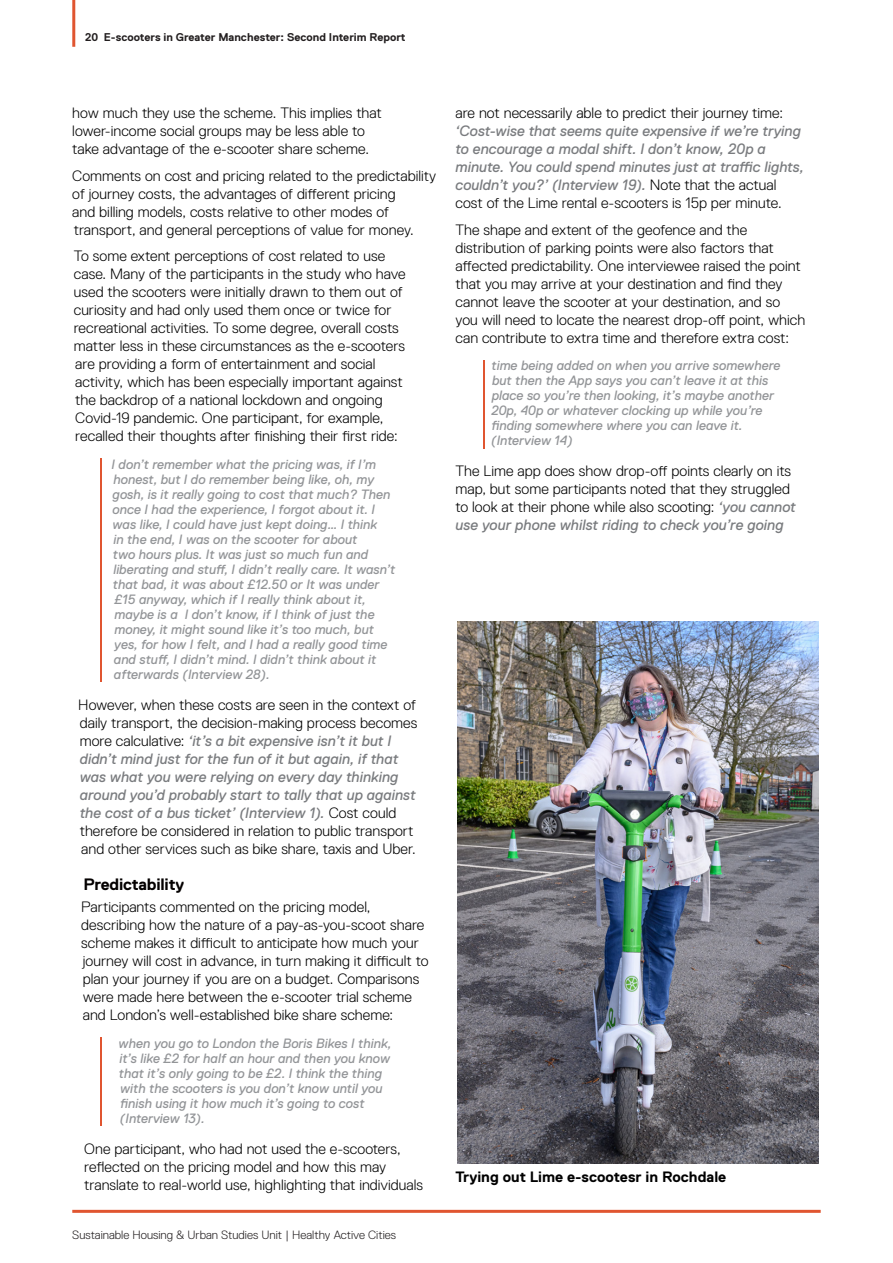
<style>
.page{position:relative;width:893px;height:1263px;background:#fff}
.page>*{position:absolute;margin:0;border:0;box-sizing:border-box;transform-origin:0 0}
.Heading_3_No_Number{font:700 16.5px "Replica Pro";letter-spacing:-.01em;color:#040101}
.t1{font:300 15px/18px "Replica Pro";color:#000}
.t2{font:italic 15px/18px "Replica Pro";color:#7a7c7f}
.t3{font:700 15px "Replica Pro";color:#000}
.Intense_Quote{font:italic 13.5px/15px "Replica Pro";color:#939598}
.t4{font:300 12px "Replica Pro";color:#231f20}
.t5{font:700 11.25px "Replica Pro";color:#231f20}
.s1{font-weight:400;font-style:italic;color:#7a7c7f}
.s2{font-weight:300;font-style:normal;color:#000}
</style>
<div class="page">
<hr style="left:100px;top:458px;width:2px;height:224px;background:#e05530">
<hr style="left:100px;top:1038px;width:2px;height:88px;background:#e05530">
<hr style="left:483px;top:360px;width:2px;height:88px;background:#e05530">
<img style="left:458px;top:621px;width:360px;height:542px">
<hr style="left:72px;top:0;width:3px;height:47px;background:#e05530">
<hr style="left:72px;top:1210px;width:749px;height:3px;background:#e05530">
<p class="t5" style="left:85px;top:31px;width:322px">20 E-scooters in Greater Manchester: Second Interim Report</p>
<p class="t1" style="left:72px;top:104px;width:311px">how much they use the scheme. This implies that lower-income social groups may be less able to take advantage of the e-scooter share scheme.</p>
<p class="t1" style="left:72px;top:166px;width:366px">Comments on cost and pricing related to the predictability of journey costs, the advantages of different pricing<br>and billing models, costs relative to other modes of transport, and general perceptions of value for money.</p>
<p class="t1" style="left:74px;top:247px;width:333px">To some extent perceptions of cost related to use case. Many of the participants in the study who have used the scooters were initially drawn to them out of curiosity and had only used them once or twice for recreational activities. To some degree, overall costs matter less in these circumstances as the e-scooters are providing a form of entertainment and social activity, which has been especially important against the backdrop of a national lockdown and ongoing Covid-19 pandemic. One participant, for example, recalled their thoughts after finishing their first ride:</p>
<p class="Intense_Quote" style="left:112px;top:457px;width:285px">I don’t remember what the pricing was, if I’m honest, but I do remember being like, oh, my gosh, is it really going to cost that much? Then once I had the experience, I forgot about it. I was like, I could have just kept doing… I think<br>in the end, I was on the scooter for about<br>two hours plus. It was just so much fun and liberating and stuff, I didn’t really care. It wasn’t that bad, it was about £12.50 or It was under £15 anyway, which if I really think about it, maybe is a I don’t know, if I think of just the money, it might sound like it’s too much, but yes, for how I felt, and I had a really good time and stuff, I didn’t mind. I didn’t think about it afterwards (Interview 28).</p>
<p class="t1" style="left:78px;top:695px;width:341px">However, when these costs are seen in the context of daily transport, the decision-making process becomes more calculative: <span class="s1">‘it’s a bit expensive isn’t it but I didn’t mind just for the fun of it but again, if that was what you were relying on every day thinking around you’d probably start to tally that up against the cost of a bus ticket’ (Interview 1).</span> Cost could therefore be considered in relation to public transport and other services such as bike share, taxis and Uber.</p>
<p class="Heading_3_No_Number" style="left:84px;top:875px;width:102px">Predictability</p>
<p class="t1" style="left:81px;top:898px;width:349px">Participants commented on the pricing model, describing how the nature of a pay-as-you-scoot share scheme makes it difficult to anticipate how much your journey will cost in advance, in turn making it difficult to plan your journey if you are on a budget. Comparisons were made here between the e-scooter trial scheme and London’s well-established bike share scheme:</p>
<p class="Intense_Quote" style="left:119px;top:1036px;width:274px">when you go to London the Boris Bikes I think, it’s like £2 for half an hour and then you know that it’s only going to be £2. I think the thing with the scooters is you don’t know until you finish using it how much it’s going to cost (Interview 13).</p>
<p class="t1" style="left:84px;top:1140px;width:340px">One participant, who had not used the e-scooters, reflected on the pricing model and how this may translate to real-world use, highlighting that individuals</p>
<p class="t4" style="left:72px;top:1228px;width:325px">Sustainable Housing &amp; Urban Studies Unit | Healthy Active Cities</p>
<p class="t2" style="left:455px;top:104px;width:350px"><span class="s2">are not necessarily able to predict their journey time: </span>‘Cost-wise that seems quite expensive if we’re trying to encourage a modal shift. I don’t know, 20p a minute. You could spend minutes just at traffic lights, couldn’t you?’ (Interview 19). <span class="s2">Note that the actual cost of the Lime rental e-scooters is 15p per minute.</span></p>
<p class="t1" style="left:455px;top:220px;width:351px">The shape and extent of the geofence and the distribution of parking points were also factors that affected predictability. One interviewee raised the point that you may arrive at your destination and find they cannot leave the scooter at your destination, and so you will need to locate the nearest drop-off point, which can contribute to extra time and therefore extra cost:</p>
<p class="Intense_Quote" style="left:491px;top:358px;width:291px">time being added on when you arrive somewhere but then the App says you can’t leave it at this place so you’re then looking, it’s maybe another 20p, 40p or whatever clocking up while you’re finding somewhere where you can leave it. (Interview 14)</p>
<p class="t1" style="left:455px;top:462px;width:342px">The Lime app does show drop-off points clearly on its map, but some participants noted that they struggled to look at their phone while also scooting: <span class="s1">‘you cannot use your phone whilst riding to check you’re going</span></p>
<p class="t3" style="left:455px;top:1168px;width:272px">Trying out Lime e-scootesr in Rochdale</p>
</div>
